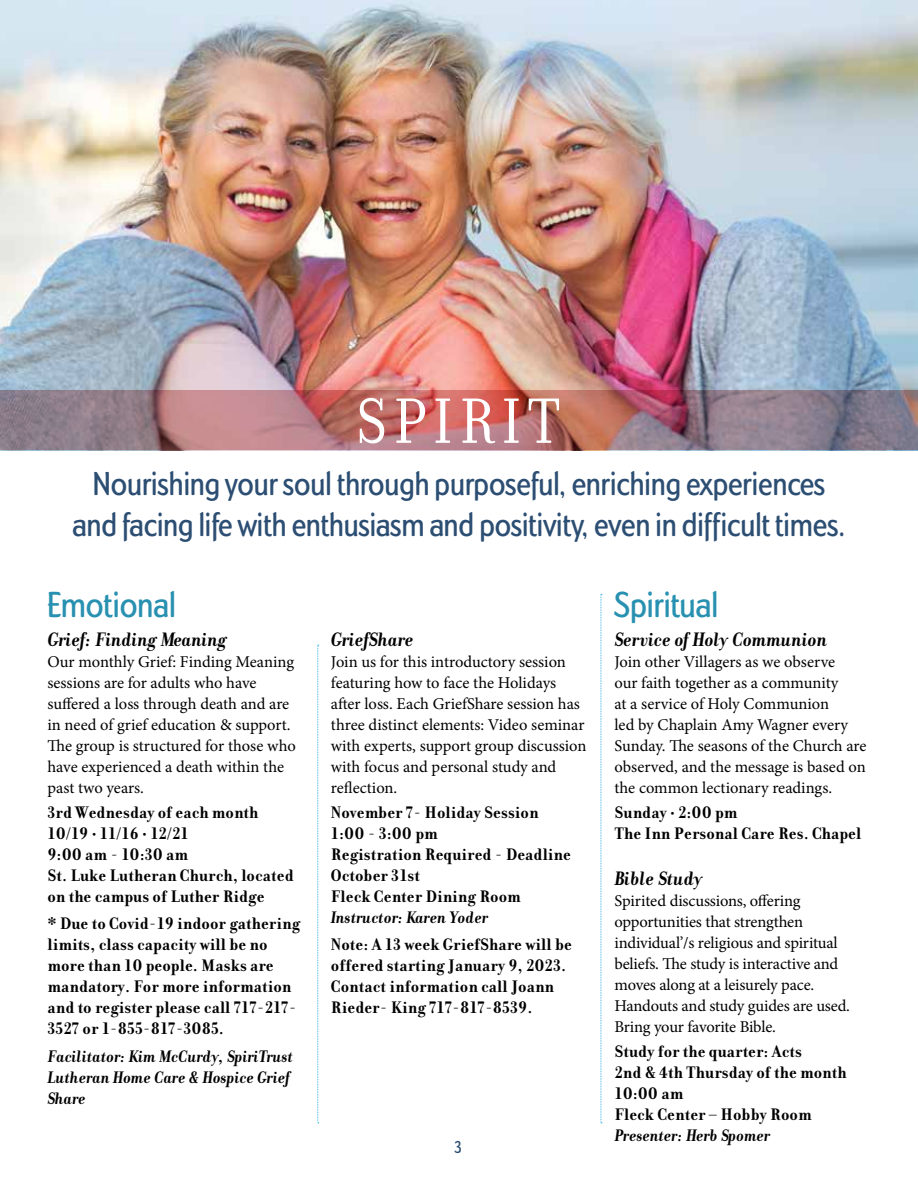
<style>
.page{position:relative;width:918px;height:1188px;background:#fff}
.page>*{position:absolute;margin:0;border:0;box-sizing:border-box;transform-origin:0 0}
.t1{font:69px "Donatora";letter-spacing:.08em;color:#fff}
.t2{font:500 condensed 37.5px "Dundee";color:#2890b0}
.t3{font:500 condensed 34.5px/41.4px "Dundee";color:#2c4e73;text-align:center}
.t4{font:italic 700 21px "Donatora";color:#000}
.t5{font:700 18px/21px "Donatora";color:#000}
.t6{font:italic 700 18px/21px "Donatora";color:#000}
.t7{font:500 condensed 18px "Dundee";color:#2c4e73}
.t8{font:16.5px/21px "Minion Pro";letter-spacing:-.005em;color:#000}
</style>
<div class="page">
<svg style="left:601px;top:594px;width:1px;height:529px"></svg>
<svg style="left:317px;top:645px;width:2px;height:478px"></svg>
<img style="left:0;top:0;width:918px;height:390px">
<img style="left:0;top:390px;width:918px;height:60px">
<h1 class="t1" style="left:356px;top:383px;width:205px">SPIRIT</h1>
<h3 class="t3" style="left:72px;top:462px;width:775px">Nourishing your soul through purposeful, enriching experiences and facing life with enthusiasm and positivity, even in difficult times.</h3>
<h2 class="t2" style="left:47px;top:583px;width:130px">Emotional</h2>
<p class="t4" style="left:47px;top:628px;width:181px">Grief: Finding Meaning</p>
<p class="t8" style="left:47px;top:652px;width:250px">Our monthly Grief: Finding Meaning sessions are for adults who have suffered a loss through death and are in need of grief education &amp; support.<br>The group is structured for those who have experienced a death within the past two years.</p>
<p class="t5" style="left:47px;top:802px;width:248px">3rd Wednesday of each month<br>10/19 • 11/16 • 12/21<br>9:00 am - 10:30 am<br>St. Luke Lutheran Church, located on the campus of Luther Ridge</p>
<p class="t5" style="left:47px;top:913px;width:254px">* Due to Covid-19 indoor gathering limits, class capacity will be no more than 10 people. Masks are mandatory. For more information and to register please call 717-217-<br>3527 or 1-855-817-3085.</p>
<p class="t6" style="left:47px;top:1046px;width:247px">Facilitator: Kim McCurdy, SpiriTrust<br>Lutheran Home Care &amp; Hospice Grief<br>Share</p>
<p class="t4" style="left:331px;top:628px;width:84px">GriefShare</p>
<p class="t8" style="left:331px;top:652px;width:257px">Join us for this introductory session featuring how to face the Holidays after loss. Each GriefShare session has three distinct elements: Video seminar with experts, support group discussion with focus and personal study and reflection.</p>
<p class="t5" style="left:331px;top:802px;width:242px">November 7- Holiday Session<br>1:00 - 3:00 pm<br>Registration Required - Deadline<br>October 31st<br>Fleck Center Dining Room</p>
<p class="t6" style="left:331px;top:907px;width:159px">Instructor: Karen Yoder</p>
<p class="t5" style="left:331px;top:934px;width:243px">Note: A 13 week GriefShare will be offered starting January 9, 2023.<br>Contact information call Joann<br>Rieder- King 717-817-8539.</p>
<p class="t7" style="left:454px;top:1137px;width:10px">3</p>
<h2 class="t2" style="left:614px;top:583px;width:105px">Spiritual</h2>
<p class="t4" style="left:614px;top:628px;width:214px">Service of Holy Communion</p>
<p class="t8" style="left:614px;top:652px;width:254px">Join other Villagers as we observe<br>our faith together as a community<br>at a service of Holy Communion<br>led by Chaplain Amy Wagner every Sunday. The seasons of the Church are observed, and the message is based on the common lectionary readings.</p>
<p class="t5" style="left:614px;top:802px;width:248px">Sunday • 2:00 pm<br>The Inn Personal Care Res. Chapel</p>
<p class="t4" style="left:614px;top:867px;width:90px">Bible Study</p>
<p class="t8" style="left:614px;top:891px;width:237px">Spirited discussions, offering opportunities that strengthen individual’/s religious and spiritual beliefs. The study is interactive and moves along at a leisurely pace.<br>Handouts and study guides are used.<br>Bring your favorite Bible.</p>
<p class="t5" style="left:614px;top:1040px;width:234px">Study for the quarter: Acts<br>2nd &amp; 4th Thursday of the month<br>10:00 am<br>Fleck Center – Hobby Room</p>
<p class="t6" style="left:614px;top:1125px;width:157px">Presenter: Herb Spomer</p>
</div>
